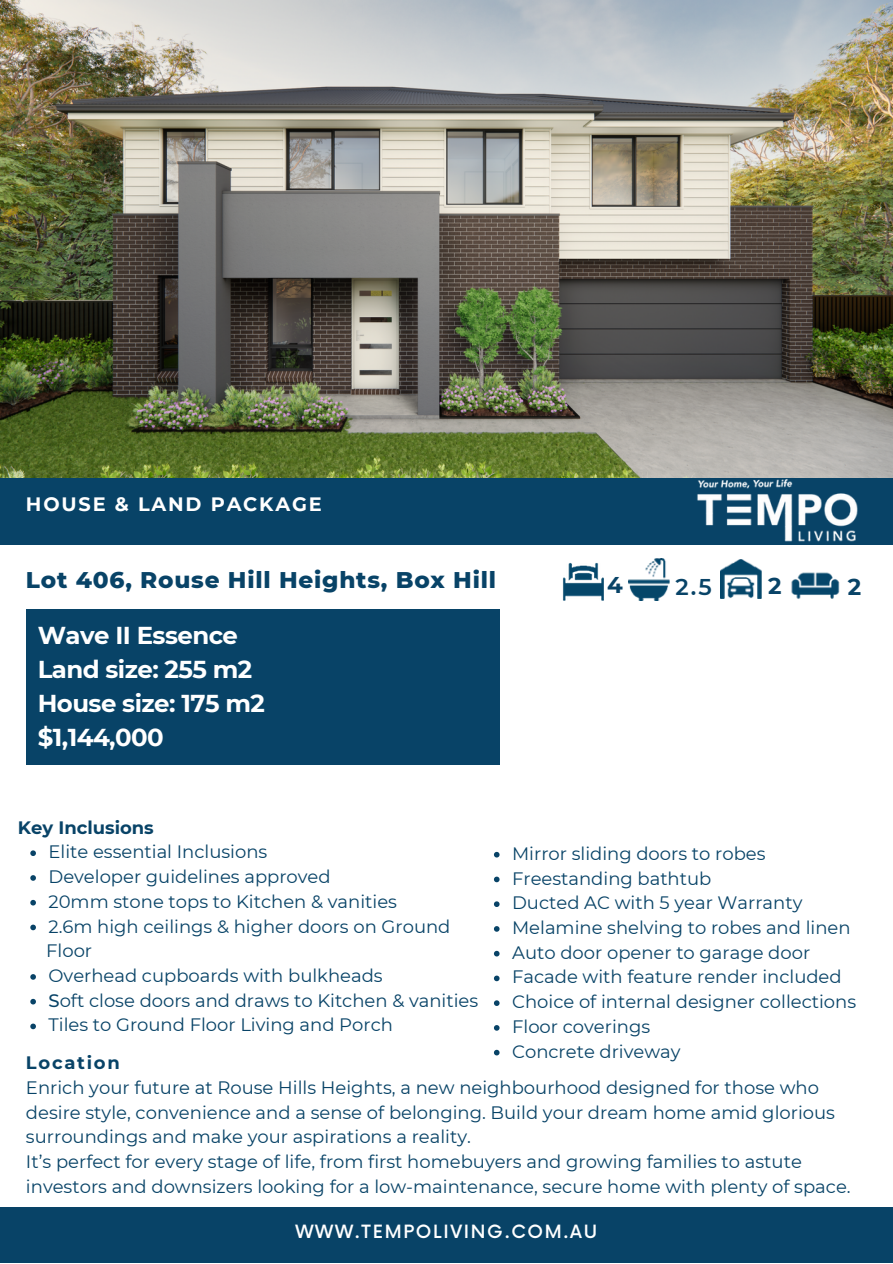
<style>
.page{position:relative;width:893px;height:1264px;background:#fff}
.page>*{position:absolute;margin:0;border:0;box-sizing:border-box;transform-origin:0 0}
.t1{font:700 24.45px "Montserrat";letter-spacing:-.02em;color:#fff}
.t2{font:800 23.1px "Montserrat";letter-spacing:.035em;color:#084367}
.t3{font:700 22.8px "Montserrat";color:#084367}
.t4{font:600 22.8px "Montserrat";color:#084367}
.t5{font:700 19.35px "Montserrat";letter-spacing:.095em;color:#fff}
.t6{font:18px/24.8px "Montserrat";color:#084367}
.t7{font:700 18px "Montserrat";color:#084367}
.t8{font:700 18px "Montserrat";letter-spacing:.095em;color:#084367}
.t9{font:500 17.85px "Now";letter-spacing:.095em;color:#fff}
.s1{font-weight:500}
</style>
<div class="page">
<div style="left:0;top:1207px;width:892px;height:55px;background:#084367"></div>
<div style="left:0;top:465px;width:892px;height:80px;background:#084367"></div>
<img style="left:692px;top:477px;width:170px;height:65px">
<img style="left:720px;top:560px;width:41px;height:38px">
<img style="left:562px;top:563px;width:41px;height:37px">
<img style="left:628px;top:559px;width:41px;height:41px">
<img style="left:791px;top:572px;width:49px;height:27px">
<div style="left:26px;top:609px;width:473px;height:155px;background:#084367"></div>
<img style="left:0;top:0;width:892px;height:477px">
<svg style="left:30px;top:850px;width:6px;height:6px"></svg>
<svg style="left:30px;top:875px;width:6px;height:5px"></svg>
<svg style="left:30px;top:899px;width:6px;height:6px"></svg>
<svg style="left:30px;top:924px;width:6px;height:6px"></svg>
<svg style="left:30px;top:974px;width:6px;height:5px"></svg>
<svg style="left:30px;top:998px;width:6px;height:6px"></svg>
<svg style="left:30px;top:1023px;width:6px;height:6px"></svg>
<svg style="left:494px;top:851px;width:5px;height:6px"></svg>
<svg style="left:494px;top:876px;width:5px;height:6px"></svg>
<svg style="left:494px;top:901px;width:5px;height:6px"></svg>
<svg style="left:494px;top:926px;width:5px;height:5px"></svg>
<svg style="left:494px;top:950px;width:5px;height:6px"></svg>
<svg style="left:494px;top:975px;width:5px;height:6px"></svg>
<svg style="left:494px;top:1000px;width:5px;height:5px"></svg>
<svg style="left:494px;top:1025px;width:5px;height:5px"></svg>
<svg style="left:494px;top:1049px;width:5px;height:6px"></svg>
<p class="t5" style="left:26px;top:492px;width:297px">HOUSE &amp; LAND PACKAGE</p>
<p class="t2" style="left:26px;top:566px;width:471px">Lot 406, Rouse Hill Heights, Box Hill</p>
<p class="t1" style="left:38px;top:620px;width:202px">Wave II Essence</p>
<p class="t1" style="left:38px;top:654px;width:216px">Land size: 255 m2</p>
<p class="t1" style="left:38px;top:688px;width:229px">House size: 175 m2</p>
<p class="t1" style="left:38px;top:722px;width:128px">$1,144,000</p>
<p class="t7" style="left:18px;top:816px;width:137px">Key Inclusions</p>
<p class="t3" style="left:607px;top:571px;width:17px">4</p>
<p class="t4" style="left:675px;top:573px;width:38px">2.5</p>
<p class="t3" style="left:768px;top:572px;width:15px">2</p>
<p class="t3" style="left:847px;top:573px;width:15px">2</p>
<p class="t6" style="left:49px;top:839px;width:220px">Elite essential Inclusions</p>
<p class="t6" style="left:49px;top:864px;width:284px">Developer guidelines approved</p>
<p class="t6" style="left:49px;top:888px;width:350px">20mm stone tops to Kitchen &amp; vanities</p>
<p class="t6" style="left:49px;top:913px;width:403px">2.6m high ceilings &amp; higher doors on Ground</p>
<p class="t6" style="left:49px;top:963px;width:335px">Overhead cupboards with bulkheads</p>
<p class="t6" style="left:49px;top:987px;width:431px"><span class="s1">S</span>oft close doors and draws to Kitchen &amp; vanities</p>
<p class="t6" style="left:49px;top:1012px;width:346px">Tiles to Ground Floor Living and Porch</p>
<p class="t6" style="left:512px;top:841px;width:255px">Mirror sliding doors to robes</p>
<p class="t6" style="left:512px;top:865px;width:201px">Freestanding bathtub</p>
<p class="t6" style="left:512px;top:890px;width:292px">Ducted AC with 5 year Warranty</p>
<p class="t6" style="left:512px;top:915px;width:340px">Melamine shelving to robes and linen</p>
<p class="t6" style="left:512px;top:939px;width:299px">Auto door opener to garage door</p>
<p class="t6" style="left:512px;top:964px;width:331px">Facade with feature render included</p>
<p class="t6" style="left:512px;top:989px;width:345px">Choice of internal designer collections</p>
<p class="t6" style="left:512px;top:1014px;width:139px">Floor coverings</p>
<p class="t6" style="left:512px;top:1038px;width:170px">Concrete driveway</p>
<p class="t6" style="left:46px;top:938px;width:47px">Floor</p>
<p class="t8" style="left:26px;top:1051px;width:95px">Location</p>
<p class="t6" style="left:26px;top:1075px;width:810px">Enrich your future at Rouse Hills Heights, a new neighbourhood designed for those who desire style, convenience and a sense of belonging. Build your dream home amid glorious surroundings and make your aspirations a reality.</p>
<p class="t6" style="left:26px;top:1149px;width:826px">It’s perfect for every stage of life, from first homebuyers and growing families to astute investors and downsizers looking for a low-maintenance, secure home with plenty of space.</p>
<p class="t9" style="left:295px;top:1221px;width:303px">WWW.TEMPOLIVING.COM.AU</p>
</div>
